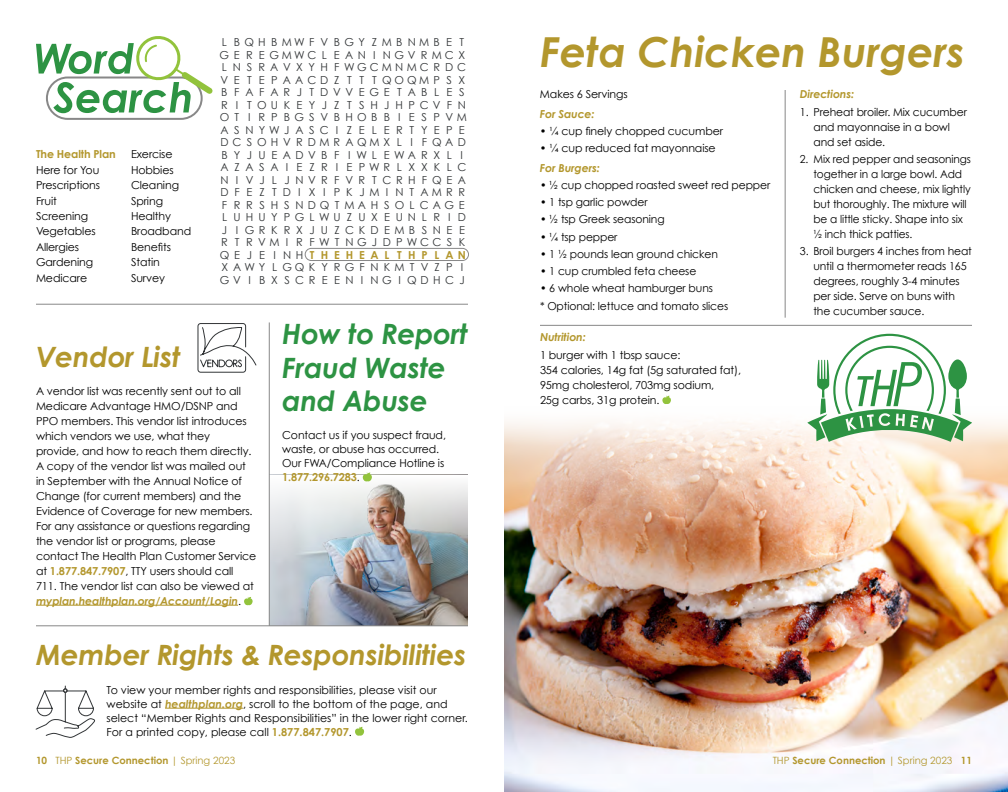
<style>
.page{position:relative;width:1008px;height:792px;background:#fff}
.page>*{position:absolute;margin:0;border:0;box-sizing:border-box;transform-origin:0 0}
.t1{font:italic 700 41.4px "Century Gothic";color:#b3972d}
.t2{font:italic 700 28px "Century Gothic";letter-spacing:-.01em;color:#b3972d}
.t3{font:italic 700 28px/33.6px "Century Gothic";letter-spacing:-.01em;color:#2d9343}
.t4{font:11px/15px "Century Gothic";letter-spacing:-.01em;color:#000}
.t5{font:11px/12.5px "Century Gothic";letter-spacing:.49em;color:#323537}
.t6{font:11px/15px "Century Gothic";letter-spacing:-.01em;color:#000;scale:.96 1}
.t7{font:italic 700 11px "Century Gothic";letter-spacing:-.01em;color:#b3972d}
.t8{font:700 11px "Century Gothic";letter-spacing:-.01em;color:#b3972d}
.t9{font:700 10px "Century Gothic";color:#b3972d}
.s1{font-weight:700;color:#b3972d}
.s2{font-weight:700;font-style:italic;color:#b3972d}
.s3{font-weight:400}
</style>
<div class="page">
<svg style="left:270px;top:480px;width:35px;height:83px"></svg>
<svg style="left:363px;top:473px;width:9px;height:2px"></svg>
<img style="left:305px;top:475px;width:163px;height:151px">
<img style="left:504px;top:528px;width:504px;height:264px">
<div style="left:305px;top:248px;width:164px;height:13px;border:1px solid #888;border-radius:6px"></div>
<div style="left:46px;top:77px;width:157px;height:43px;border:2px solid #888;border-radius:21px"></div>
<svg style="left:36px;top:36px;width:177px;height:77px"></svg>
<hr style="left:785px;top:90px;width:1px;height:228px;background:#888">
<hr style="left:540px;top:325px;width:432px;height:1px;background:#888">
<svg style="left:504px;top:446px;width:504px;height:82px;background:#efceb3"></svg>
<svg style="left:504px;top:421px;width:504px;height:25px;fill:#fbf1ea"></svg>
<svg style="left:807px;top:334px;width:165px;height:108px"></svg>
<svg style="left:662px;top:396px;width:9px;height:8px"></svg>
<hr style="left:36px;top:304px;width:432px;height:1px;background:#888">
<hr style="left:36px;top:605px;width:202px;height:1px;background:#b3972d">
<svg style="left:244px;top:597px;width:9px;height:8px"></svg>
<svg style="left:197px;top:323px;width:60px;height:50px"></svg>
<hr style="left:165px;top:708px;width:78px;height:1px;background:#b3972d">
<svg style="left:355px;top:727px;width:9px;height:9px"></svg>
<svg style="left:35px;top:685px;width:60px;height:53px"></svg>
<hr style="left:269px;top:322px;width:1px;height:304px;background:#888">
<hr style="left:36px;top:626px;width:432px;height:1px;background:#888">
<p class="t8" style="left:36px;top:147px;width:81px">The Health Plan</p>
<p class="t4" style="left:36px;top:162px;width:66px;line-height:15.5px">Here for You<br>Prescriptions<br>Fruit<br>Screening<br>Vegetables<br>Allergies<br>Gardening<br>Medicare</p>
<p class="t4" style="left:131px;top:146px;width:62px;line-height:15.5px">Exercise<br>Hobbies<br>Cleaning<br>Spring<br>Healthy<br>Broadband<br>Benefits<br>Statin<br>Survey</p>
<p class="t5" style="left:220px;top:36px;width:249px">L BQHBMWF VBGY ZMBNMB E T<br>GE R EGMWCL EAN I NGVRMCX<br>LNS RAVXYH FWGCMNMCRDC<br>VE T EPAACDZ T T TQOQMPSX<br>BFAFARJ TDVVEGE TABL ES<br>R I TOUKEYJZ T SHJHPCVFN<br>OT I RPBGSVBHOBB I ESPVM<br>ASNYWJASCI ZELERTYEPE<br>DCSOHVRDMRAQMX L I FQAD<br>BYJUEADVBF IWLEWARXL I<br>AZASAI EZR I EPWRLXXKLC<br>N I VJ L JNVRFVRTCRHFQEA<br>DFEZ TDI X I PKJMINTAMRR<br>F RR SHSNDQTMAHSOLCAGE<br>LUHUYPGLWUZUXEUNLR I D<br>J IGRKRXJUZCKDEMBSNEE<br>R T RVMI R FWTNGJDPWCCS K<br>QEJE INH<span class="s1">THEHEAL THPLAN<br></span>XAWY LGQKYRGFNKMTVZ P I<br>GV I BXSCREENINGIQDHCJ</p>
<h2 class="t2" style="left:36px;top:339px;width:146px">Vendor List</h2>
<p class="t4" style="left:36px;top:383px;width:222px">A vendor list was recently sent out to all Medicare Advantage HMO/DSNP and PPO members. This vendor list introduces which vendors we use, what they<br>provide, and how to reach them directly.<br>A copy of the vendor list was mailed out in September with the Annual Notice of Change (for current members) and the Evidence of Coverage for new members.<br>For any assistance or questions regarding the vendor list or programs, please contact The Health Plan Customer Service at <span class="s1">1.877.847.7907</span>, TTY users should call 711. The vendor list can also be viewed at <span class="s2">myplan.healthplan.org/Account/Login</span>.</p>
<h2 class="t3" style="left:282px;top:316px;width:187px">How to Report<br>Fraud Waste and Abuse</h2>
<p class="t4" style="left:282px;top:428px;width:165px;line-height:14px">Contact us if you suspect fraud, waste, or abuse has occurred.<br>Our FWA/Compliance Hotline is<br><span class="s1">1.877.296.7283</span>.</p>
<h2 class="t2" style="left:36px;top:637px;width:432px">Member Rights &amp; Responsibilities</h2>
<p class="t4" style="left:107px;top:683px;width:363px;line-height:14px">To view your member rights and responsibilities, please visit our website at <span class="s2">healthplan.org</span>, scroll to the bottom of the page, and select “Member Rights and Responsibilities” in the lower right corner.<br>For a printed copy, please call <span class="s1">1.877.847.7907</span>.</p>
<h1 class="t1" style="left:540px;top:25px;width:427px">Feta Chicken Burgers</h1>
<p class="t4" style="left:540px;top:87px;width:89px">Makes 6 Servings</p>
<p class="t7" style="left:540px;top:107px;width:56px">For Sauce:</p>
<p class="t4" style="left:540px;top:123px;width:185px">• ¼ cup finely chopped cucumber</p>
<p class="t4" style="left:540px;top:141px;width:177px">• ¼ cup reduced fat mayonnaise</p>
<p class="t7" style="left:540px;top:161px;width:61px">For Burgers:</p>
<p class="t4" style="left:540px;top:177px;width:232px">• ½ cup chopped roasted sweet red pepper</p>
<p class="t4" style="left:540px;top:195px;width:109px">• 1 tsp garlic powder</p>
<p class="t4" style="left:540px;top:212px;width:126px">• ½ tsp Greek seasoning</p>
<p class="t4" style="left:540px;top:229px;width:79px">• ¼ tsp pepper</p>
<p class="t4" style="left:540px;top:246px;width:179px">• 1 ½ pounds lean ground chicken</p>
<p class="t4" style="left:540px;top:264px;width:158px">• 1 cup crumbled feta cheese</p>
<p class="t4" style="left:540px;top:280px;width:190px;line-height:17.2px">• 6 whole wheat hamburger buns<br>* Optional: lettuce and tomato slices</p>
<p class="t7" style="left:540px;top:330px;width:47px">Nutrition:</p>
<p class="t4" style="left:540px;top:347px;width:203px">1 burger with 1 tbsp sauce:<br>354 calories, 14g fat (5g saturated fat),<br>95mg cholesterol, 703mg sodium,<br>25g carbs, 31g protein.</p>
<p class="t7" style="left:800px;top:87px;width:56px">Directions:</p>
<p class="t4" style="left:813px;top:104px;width:155px;text-indent:-13px">1. Preheat broiler. Mix cucumber and mayonnaise in a bowl and set aside.</p>
<p class="t6" style="left:813px;top:151px;width:166px;text-indent:-13px">2. Mix red pepper and seasonings together in a large bowl. Add chicken and cheese, mix lightly but thoroughly. The mixture will be a little sticky. Shape into six ½ inch thick patties.</p>
<p class="t4" style="left:813px;top:243px;width:160px;text-indent:-13px">3. Broil burgers 4 inches from heat until a thermometer reads 165 degrees, roughly 3-4 minutes per side. Serve on buns with the cucumber sauce.</p>
<p class="t9" style="left:36px;top:754px;width:201px">10 <span class="s3">THP</span> Secure Connection <span class="s3">| Spring 2023</span></p>
<p class="t9" style="left:773px;top:754px;width:201px"><span class="s3">THP</span> Secure Connection <span class="s3">| Spring 2023</span> 11</p>
</div>
